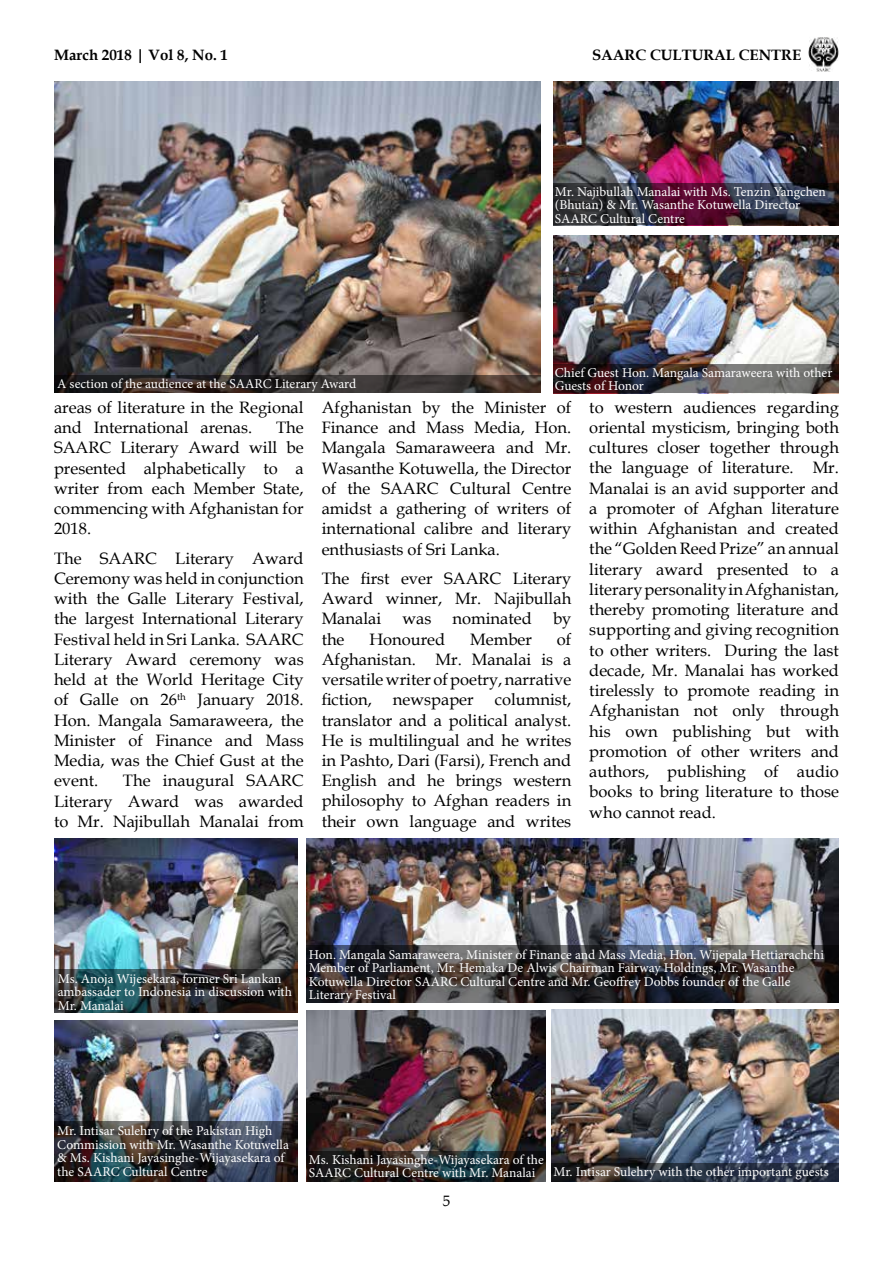
<style>
.page{position:relative;width:893px;height:1263px;background:#fff}
.page>*{position:absolute;margin:0;border:0;box-sizing:border-box;transform-origin:0 0}
.t1{font:16.5px/20.2px "Book Antiqua";color:#000;text-align:justify}
.t2{font:700 15px "Book Antiqua";color:#000}
.t3{font:15px "Book Antiqua";color:#000}
.t4{font:13.5px/13.5px "Minion Pro";letter-spacing:-.005em;color:#fff}
</style>
<div class="page">
<img style="left:808px;top:37px;width:31px;height:34px">
<img style="left:553px;top:81px;width:286px;height:102px">
<img style="left:552px;top:1009px;width:287px;height:154px">
<img style="left:54px;top:81px;width:486px;height:295px">
<img style="left:553px;top:236px;width:286px;height:128px">
<img style="left:54px;top:1020px;width:244px;height:162px">
<img style="left:54px;top:838px;width:243px;height:132px">
<img style="left:307px;top:838px;width:532px;height:107px">
<img style="left:307px;top:1010px;width:238px;height:141px">
<svg style="left:54px;top:376px;width:486px;height:17px;background:#322b28"></svg>
<svg style="left:553px;top:364px;width:286px;height:29px;background:#4b4344"></svg>
<svg style="left:307px;top:945px;width:532px;height:58px;background:#393638"></svg>
<svg style="left:54px;top:970px;width:243px;height:43px;background:#2d3536"></svg>
<svg style="left:54px;top:1121px;width:243px;height:61px;background:#30343b"></svg>
<svg style="left:307px;top:1151px;width:238px;height:31px;background:#202222"></svg>
<svg style="left:551px;top:1163px;width:288px;height:19px;background:#2d323d"></svg>
<svg style="left:553px;top:183px;width:286px;height:42px;background:#392737"></svg>
<p class="t2" style="left:54px;top:45px;width:176px">March 2018 | Vol 8, No. 1</p>
<p class="t2" style="left:592px;top:45px;width:211px">SAARC CULTURAL CENTRE</p>
<p class="t4" style="left:555px;top:185px;width:273px">Mr. Najibullah Manalai with Ms. Tenzin Yangchen (Bhutan) &amp; Mr. Wasanthe Kotuwella Director<br>SAARC Cultural Centre</p>
<p class="t4" style="left:57px;top:377px;width:301px">A section of the audience at the SAARC Literary Award</p>
<p class="t4" style="left:555px;top:366px;width:279px">Chief Guest Hon. Mangala Samaraweera with other<br>Guests of Honor</p>
<p class="t1" style="left:54px;top:397px;width:251px">areas of literature in the Regional and International arenas.</p>
<p class="t1" style="left:54px;top:417px;width:251px;text-indent:222px">The SAARC Literary Award will be presented alphabetically to a writer from each Member State, commencing with Afghanistan for 2018.</p>
<p class="t1" style="left:54px;top:547px;width:251px">The SAARC Literary Award Ceremony was held in conjunction with the Galle Literary Festival, the largest International Literary Festival held in Sri Lanka. SAARC Literary Award ceremony was held at the World Heritage City of Galle on 26<sup>th</sup> January 2018.<br>Hon. Mangala Samaraweera, the Minister of Finance and Mass Media, was the Chief Gust at the event.</p>
<p class="t1" style="left:54px;top:770px;width:251px;text-indent:69px">The inaugural SAARC Literary Award was awarded to Mr. Najibullah Manalai from</p>
<p class="t1" style="left:322px;top:397px;width:251px">Afghanistan by the Minister of Finance and Mass Media, Hon.<br>Mangala Samaraweera and Mr.<br>Wasanthe Kotuwella, the Director of the SAARC Cultural Centre amidst a gathering of writers of international calibre and literary enthusiasts of Sri Lanka.</p>
<p class="t1" style="left:322px;top:568px;width:251px">The first ever SAARC Literary Award winner, Mr. Najibullah Manalai</p>
<p class="t1" style="left:402px;top:608px;width:31px">was</p>
<p class="t1" style="left:453px;top:608px;width:81px">nominated</p>
<p class="t1" style="left:553px;top:608px;width:20px">by</p>
<p class="t1" style="left:322px;top:628px;width:24px">the</p>
<p class="t1" style="left:369px;top:628px;width:77px">Honoured</p>
<p class="t1" style="left:470px;top:628px;width:63px">Member</p>
<p class="t1" style="left:322px;top:628px;width:251px;text-indent:235px">of Afghanistan. Mr. Manalai is a versatile writer of poetry, narrative fiction,</p>
<p class="t1" style="left:322px;top:689px;width:251px;text-indent:173px">columnist, translator and a political analyst.<br>He is multilingual and he writes in Pashto, Dari (Farsi), French and English and he brings western philosophy to Afghan readers in their own language and writes</p>
<p class="t1" style="left:393px;top:689px;width:82px">newspaper</p>
<p class="t1" style="left:589px;top:397px;width:251px">to western audiences regarding oriental mysticism, bringing both cultures closer together through the language of literature. Mr.<br>Manalai is an avid supporter and a promoter of Afghan literature within Afghanistan and created the “Golden Reed Prize” an annual literary award presented to a literary personality in Afghanistan, thereby promoting literature and supporting and giving recognition to other writers. During the last decade, Mr. Manalai has worked tirelessly to promote reading in Afghanistan not only through his own publishing but with promotion of other writers and authors, publishing of audio books to bring literature to those who cannot read.</p>
<p class="t4" style="left:58px;top:971px;width:236px">Ms. Anoja Wijesekara, former Sri Lankan ambassader to Indonesia in discussion with<br>Mr. Manalai</p>
<p class="t4" style="left:309px;top:947px;width:517px">Hon. Mangala Samaraweera, Minister of Finance and Mass Media, Hon. Wijepala Hettiarachchi Member of Parliament, Mr. Hemaka De Alwis Chairman Fairway Holdings, Mr. Wasanthe Kotuwella Director SAARC Cultural Centre and Mr. Geoffrey Dobbs founder of the Galle Literary Festival</p>
<p class="t4" style="left:57px;top:1124px;width:233px">Mr. Intisar Sulehry of the Pakistan High Commission with Mr. Wasanthe Kotuwella &amp; Ms. Kishani Jayasinghe-Wijayasekara of the SAARC Cultural Centre</p>
<p class="t4" style="left:309px;top:1152px;width:236px">Ms. Kishani Jayasinghe-Wijayasekara of the<br>SAARC Cultural Centre with Mr. Manalai</p>
<p class="t3" style="left:443px;top:1190px;width:9px">5</p>
<p class="t4" style="left:554px;top:1165px;width:277px">Mr. Intisar Sulehry with the other important guests</p>
</div>
